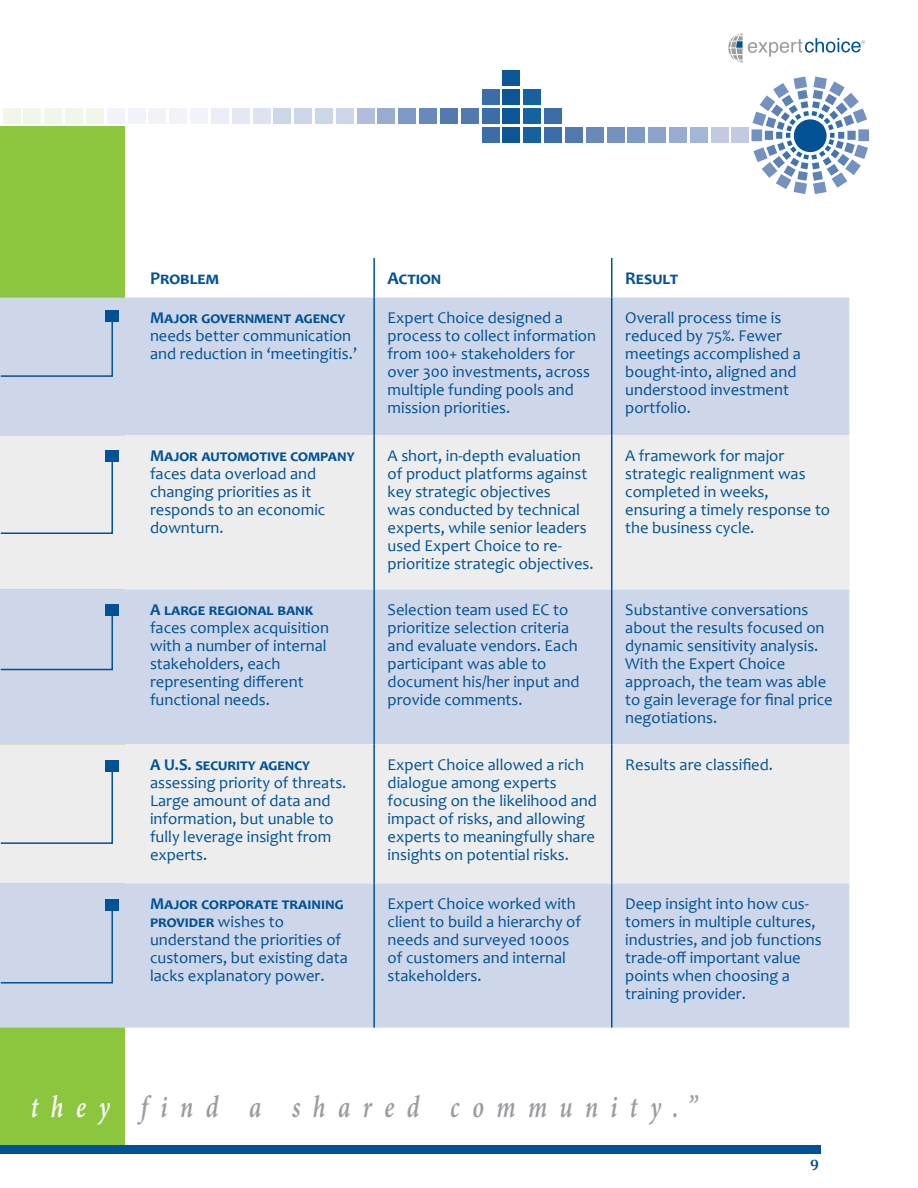
<style>
.page{position:relative;width:918px;height:1188px;background:#fff}
.page>*{position:absolute;margin:0;border:0;box-sizing:border-box;transform-origin:0 0}
.t1{font:italic 600 31.2px "Minion Pro";letter-spacing:.525em;color:#9b9ca0;scale:.77 1}
.t2{font:700 18px "Candara";color:#005294}
.t3{font:16.5px/18px "Candara";color:#005294}
.t4{font:700 16.5px "Candara";letter-spacing:.065em;color:#005294}
.t5{font:700 16.5px "Candara";letter-spacing:.04em;color:#005294}
.t6{font:700 15px "Cambria";color:#005294}
.s1{font-weight:700}
.s2{color:#fff}
</style>
<div class="page">
<div style="left:503px;top:70px;width:17px;height:16px;background:#0d5798"></div>
<div style="left:482px;top:89px;width:17px;height:16px;background:#3b6da8"></div>
<div style="left:503px;top:89px;width:17px;height:16px;background:#0d5798"></div>
<div style="left:524px;top:89px;width:17px;height:16px;background:#1661a0"></div>
<div style="left:482px;top:127px;width:17px;height:16px;background:#3b6da8"></div>
<div style="left:503px;top:127px;width:17px;height:16px;background:#0d5798"></div>
<div style="left:524px;top:127px;width:17px;height:16px;background:#1661a0"></div>
<div style="left:544px;top:127px;width:18px;height:16px;background:#3b6da8"></div>
<div style="left:565px;top:127px;width:18px;height:16px;background:#527ab1"></div>
<div style="left:669px;top:127px;width:18px;height:16px;background:#98abd0"></div>
<div style="left:648px;top:127px;width:18px;height:16px;background:#8ca2cb"></div>
<div style="left:628px;top:127px;width:17px;height:16px;background:#7f99c6"></div>
<div style="left:607px;top:127px;width:17px;height:16px;background:#7491c0"></div>
<div style="left:586px;top:127px;width:17px;height:16px;background:#6a89bb"></div>
<div style="left:690px;top:127px;width:18px;height:16px;background:#a4b6d7"></div>
<div style="left:711px;top:127px;width:17px;height:16px;background:#c0cbe2"></div>
<div style="left:732px;top:127px;width:17px;height:16px;background:#c0cbe2"></div>
<div style="left:482px;top:108px;width:17px;height:16px;background:#3b6da8"></div>
<div style="left:503px;top:108px;width:17px;height:16px;background:#0d5798"></div>
<div style="left:524px;top:108px;width:17px;height:16px;background:#1661a0"></div>
<div style="left:544px;top:108px;width:18px;height:16px;background:#3b6da8"></div>
<div style="left:461px;top:108px;width:17px;height:16px;background:#527ab1"></div>
<div style="left:440px;top:108px;width:18px;height:16px;background:#527ab1"></div>
<div style="left:419px;top:108px;width:18px;height:16px;background:#6a89bb"></div>
<div style="left:399px;top:108px;width:17px;height:16px;background:#7f99c6"></div>
<div style="left:378px;top:108px;width:17px;height:16px;background:#98abd0"></div>
<div style="left:274px;top:108px;width:17px;height:16px;background:#ced6e9"></div>
<div style="left:294px;top:108px;width:18px;height:16px;background:#ced6e9"></div>
<div style="left:315px;top:108px;width:18px;height:16px;background:#ced6e9"></div>
<div style="left:336px;top:108px;width:18px;height:16px;background:#ced6e9"></div>
<div style="left:357px;top:108px;width:17px;height:16px;background:#b1bedb"></div>
<div style="left:253px;top:108px;width:17px;height:16px;background:#dde3f0"></div>
<div style="left:232px;top:108px;width:17px;height:16px;background:#dde3f0"></div>
<div style="left:211px;top:108px;width:18px;height:16px;background:#eaeef6"></div>
<div style="left:190px;top:108px;width:18px;height:16px;background:#f1f3f9"></div>
<div style="left:3px;top:108px;width:17px;height:16px;background:#f1f7e8"></div>
<div style="left:24px;top:108px;width:17px;height:16px;background:#f1f7e8"></div>
<div style="left:45px;top:108px;width:17px;height:16px;background:#f1f7e8"></div>
<div style="left:65px;top:108px;width:18px;height:16px;background:#f1f7e8"></div>
<div style="left:86px;top:108px;width:18px;height:16px;background:#f1f7e8"></div>
<div style="left:107px;top:108px;width:17px;height:16px;background:#f1f3f9"></div>
<div style="left:128px;top:108px;width:17px;height:16px;background:#f1f3f9"></div>
<div style="left:149px;top:108px;width:17px;height:16px;background:#f1f3f9"></div>
<div style="left:169px;top:108px;width:18px;height:16px;background:#f1f3f9"></div>
<div style="left:0;top:126px;width:124px;height:1024px;background:#8bc63e"></div>
<div style="left:751px;top:129px;width:11px;height:12px;background:#7491c0"></div>
<div style="left:858px;top:129px;width:11px;height:12px;background:#7491c0"></div>
<svg style="left:753px;top:76px;width:115px;height:118px"></svg>
<svg style="left:728px;top:33px;width:137px;height:30px"></svg>
<div style="left:0;top:1145px;width:820px;height:9px;background:#005294"></div>
<div style="left:0;top:298px;width:849px;height:730px;background:#ced6e9"></div>
<svg style="left:0;top:435px;width:849px;height:448px;background:#e1e4ec"></svg>
<hr style="left:373px;top:258px;width:2px;height:40px;background:#005294">
<hr style="left:611px;top:258px;width:1px;height:40px;background:#005294">
<hr style="left:373px;top:298px;width:2px;height:137px;background:#005294">
<hr style="left:611px;top:298px;width:1px;height:137px;background:#005294">
<hr style="left:373px;top:435px;width:2px;height:154px;background:#005294">
<hr style="left:611px;top:435px;width:1px;height:154px;background:#005294">
<hr style="left:373px;top:589px;width:2px;height:155px;background:#005294">
<hr style="left:611px;top:589px;width:1px;height:155px;background:#005294">
<hr style="left:373px;top:744px;width:2px;height:139px;background:#005294">
<hr style="left:611px;top:744px;width:1px;height:139px;background:#005294">
<hr style="left:373px;top:883px;width:2px;height:145px;background:#005294">
<hr style="left:611px;top:883px;width:1px;height:145px;background:#005294">
<div style="left:105px;top:310px;width:13px;height:12px;background:#005294"></div>
<div style="left:0;top:318px;width:114px;height:60px;background:#ced6e9"></div>
<div style="left:105px;top:450px;width:13px;height:12px;background:#005294"></div>
<div style="left:0;top:457px;width:114px;height:78px;background:#ededee"></div>
<div style="left:105px;top:604px;width:13px;height:12px;background:#005294"></div>
<svg style="left:0;top:611px;width:114px;height:60px;background:#c5d0e5"></svg>
<div style="left:105px;top:760px;width:13px;height:12px;background:#005294"></div>
<div style="left:0;top:767px;width:114px;height:78px;background:#ededee"></div>
<div style="left:105px;top:899px;width:13px;height:12px;background:#005294"></div>
<div style="left:0;top:907px;width:114px;height:77px;background:#ced6e9"></div>
<p class="t2" style="left:150px;top:268px;width:70px">Problem</p>
<p class="t2" style="left:388px;top:268px;width:55px">Action</p>
<p class="t2" style="left:625px;top:268px;width:55px">Result</p>
<p class="t4" style="left:150px;top:308px;width:197px">Major government agency</p>
<p class="t3" style="left:150px;top:327px;width:209px">needs better communication and reduction in ‘meetingitis.’</p>
<p class="t3" style="left:388px;top:309px;width:210px">Expert Choice designed a process to collect information from 100+ stakeholders for over 300 investments, across multiple funding pools and mission priorities.</p>
<p class="t3" style="left:625px;top:309px;width:177px">Overall process time is reduced by 75%. Fewer meetings accomplished a bought-into, aligned and understood investment portfolio.</p>
<p class="t5" style="left:150px;top:446px;width:206px">Major automotive company</p>
<p class="t3" style="left:150px;top:465px;width:177px">faces data overload and changing priorities as it responds to an economic downturn.</p>
<p class="t4" style="left:150px;top:599px;width:165px">A large regional bank</p>
<p class="t3" style="left:150px;top:618px;width:180px">faces complex acquisition with a number of internal stakeholders, each representing different functional needs.</p>
<p class="t4" style="left:150px;top:755px;width:162px">A U.S. security agency</p>
<p class="t3" style="left:150px;top:774px;width:198px">assessing priority of threats.<br>Large amount of data and information, but unable to fully leverage insight from experts.</p>
<p class="t3" style="left:388px;top:447px;width:207px">A short, in-depth evaluation of product platforms against key strategic objectives<br>was conducted by technical experts, while senior leaders used Expert Choice to re&shy;prioritize strategic objectives.</p>
<p class="t3" style="left:625px;top:447px;width:206px">A framework for major strategic realignment was completed in weeks, ensuring a timely response to the business cycle.</p>
<p class="t3" style="left:388px;top:600px;width:193px">Selection team used EC to prioritize selection criteria and evaluate vendors. Each participant was able to document his/her input and provide comments.</p>
<p class="t3" style="left:625px;top:600px;width:209px">Substantive conversations about the results focused on dynamic sensitivity analysis.<br>With the Expert Choice approach, the team was able to gain leverage for final price negotiations.</p>
<p class="t3" style="left:388px;top:756px;width:211px">Expert Choice allowed a rich dialogue among experts focusing on the likelihood and impact of risks, and allowing experts to meaningfully share insights on potential risks.</p>
<p class="t3" style="left:625px;top:756px;width:149px">Results are classified.</p>
<p class="t3" style="left:150px;top:894px;width:199px"><span class="s1">Major corporate training provider</span> wishes to understand the priorities of customers, but existing data lacks explanatory power.</p>
<p class="t3" style="left:388px;top:894px;width:195px">Expert Choice worked with client to build a hierarchy of needs and surveyed 1000s of customers and internal stakeholders.</p>
<p class="t3" style="left:625px;top:894px;width:198px">Deep insight into how cus&shy;tomers in multiple cultures, industries, and job functions trade-off important value points when choosing a training provider.</p>
<h1 class="t1" style="left:31px;top:1085px;width:867px"><span class="s2">they</span> find a shared community.”</h1>
<p class="t6" style="left:810px;top:1156px;width:10px">9</p>
</div>
